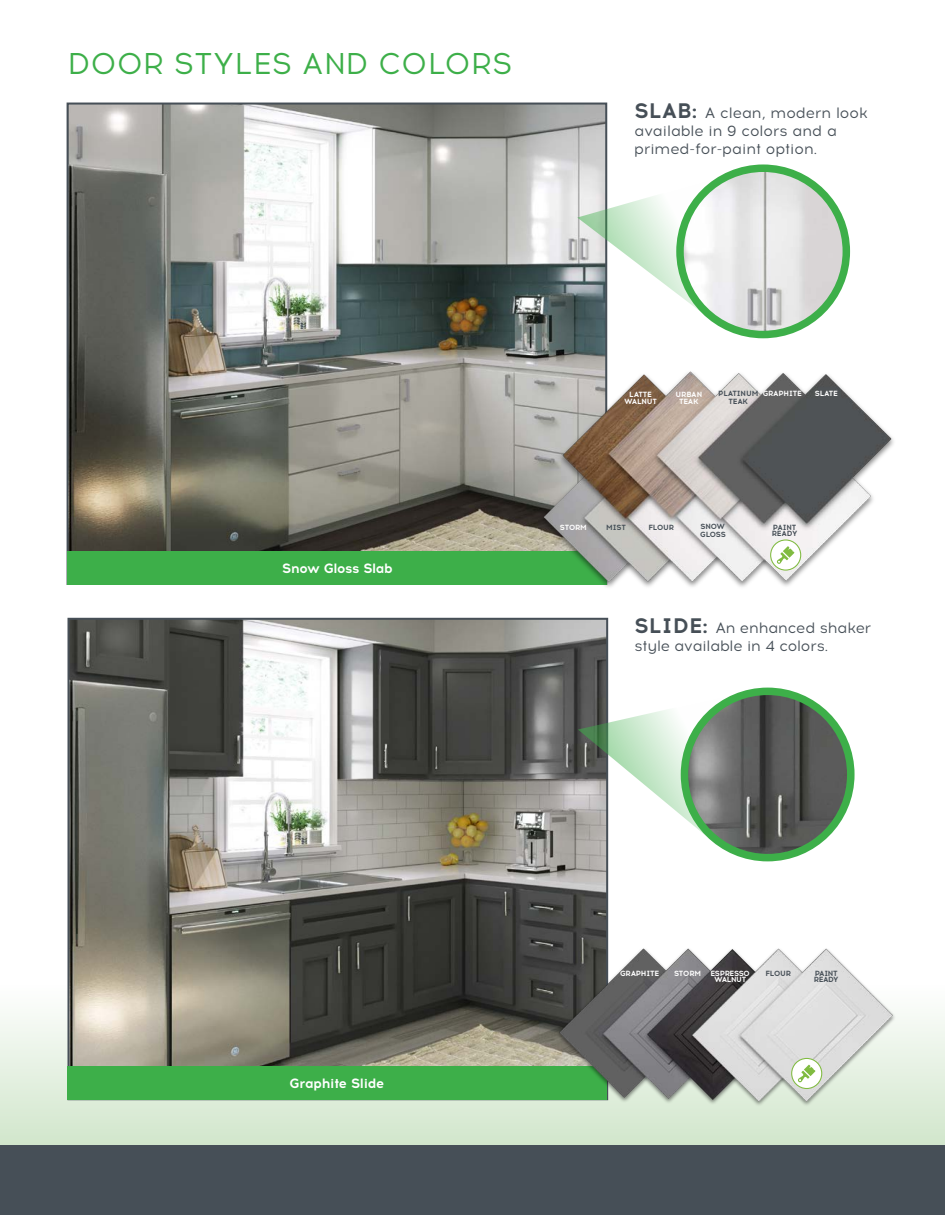
<style>
.page{position:relative;width:945px;height:1215px;background:#fff}
.page>*{position:absolute;margin:0;border:0;box-sizing:border-box;transform-origin:0 0}
.t1{font:30px "Acrom";letter-spacing:.02em;color:#3daf49}
.t2{font:15px/18px "Acrom";color:#464f57}
.t3{font:700 13.5px "Acrom";letter-spacing:-.03em;color:#fff}
.t4{font:700 7.5px/7.5px "Acrom";letter-spacing:-.025em;color:#fff;text-align:center}
.t5{font:700 7.5px/7.5px "Acrom";letter-spacing:-.02em;color:#464f57}
.t6{font:700 7.5px/6px "Acrom";letter-spacing:-.045em;color:#464f57}
.s1{font-weight:700;font-size:21px}
</style>
<div class="page">
<svg style="left:0;top:1016px;width:945px;height:130px;background:#d6e7d2"></svg>
<img style="left:70px;top:621px;width:535px;height:446px">
<img style="left:70px;top:106px;width:534px;height:446px">
<div style="left:68px;top:552px;width:540px;height:33px;background:#3daf49"></div>
<div style="left:0;top:1146px;width:945px;height:69px;background:#464f57"></div>
<div style="left:67px;top:1067px;width:540px;height:33px;background:#3daf49"></div>
<img style="left:520px;top:354px;width:374px;height:233px">
<img style="left:531px;top:923px;width:377px;height:189px">
<svg style="left:771px;top:540px;width:30px;height:30px"></svg>
<div style="left:770px;top:539px;width:31px;height:32px;border:1px solid #80bb41;border-radius:50%"></div>
<svg style="left:777px;top:546px;width:17px;height:18px"></svg>
<svg style="left:792px;top:1058px;width:30px;height:31px"></svg>
<div style="left:791px;top:1058px;width:31px;height:31px;border:1px solid #80bb41;border-radius:50%"></div>
<svg style="left:798px;top:1065px;width:17px;height:17px"></svg>
<svg style="left:578px;top:688px;width:181px;height:155px"></svg>
<img style="left:684px;top:691px;width:167px;height:167px;border-radius:83px">
<div style="left:681px;top:688px;width:174px;height:173px;border:8px solid #3daf49;border-radius:50%"></div>
<svg style="left:577px;top:164px;width:156px;height:163px"></svg>
<img style="left:680px;top:168px;width:166px;height:167px;border-radius:83px">
<div style="left:676px;top:164px;width:174px;height:174px;border:8px solid #3daf49;border-radius:50%"></div>
<p class="t1" style="left:68px;top:44px;width:446px">DOOR STYLES AND COLORS</p>
<p class="t2" style="left:634px;top:105px;width:235px"><span class="s1">SLAB:</span> A clean, modern look available in 9 colors and a primed-for-paint option.</p>
<p class="t3" style="left:282px;top:559px;width:112px">Snow Gloss Slab</p>
<p class="t4" style="left:624px;top:390px;width:34px">LATTE<br>WALNUT</p>
<p class="t4" style="left:676px;top:390px;width:28px">URBAN<br>TEAK</p>
<p class="t5" style="left:718px;top:390px;width:42px;text-align:center">PLATINUM<br>TEAK</p>
<p class="t4" style="left:815px;top:390px;width:25px">SLATE</p>
<p class="t4" style="left:763px;top:390px;width:41px">GRAPHITE</p>
<p class="t4" style="left:560px;top:524px;width:29px">STORM</p>
<p class="t5" style="left:606px;top:524px;width:21px">MIST</p>
<p class="t5" style="left:648px;top:524px;width:27px">FLOUR</p>
<p class="t5" style="left:700px;top:523px;width:27px">SNOW<br>GLOSS</p>
<p class="t5" style="left:772px;top:525px;width:27px;line-height:6px">PAINT<br>READY</p>
<p class="t2" style="left:634px;top:620px;width:238px"><span class="s1">SLIDE:</span> An enhanced shaker style available in 4 colors.</p>
<p class="t3" style="left:290px;top:1074px;width:96px">Graphite Slide</p>
<p class="t4" style="left:711px;top:970px;width:41px">ESPRESSO</p>
<p class="t5" style="left:765px;top:970px;width:27px">FLOUR</p>
<p class="t4" style="left:714px;top:976px;width:34px">WALNUT</p>
<p class="t4" style="left:620px;top:970px;width:41px">GRAPHITE</p>
<p class="t4" style="left:674px;top:970px;width:29px">STORM</p>
<p class="t6" style="left:814px;top:971px;width:26px">PAINT<br>READY</p>
</div>
